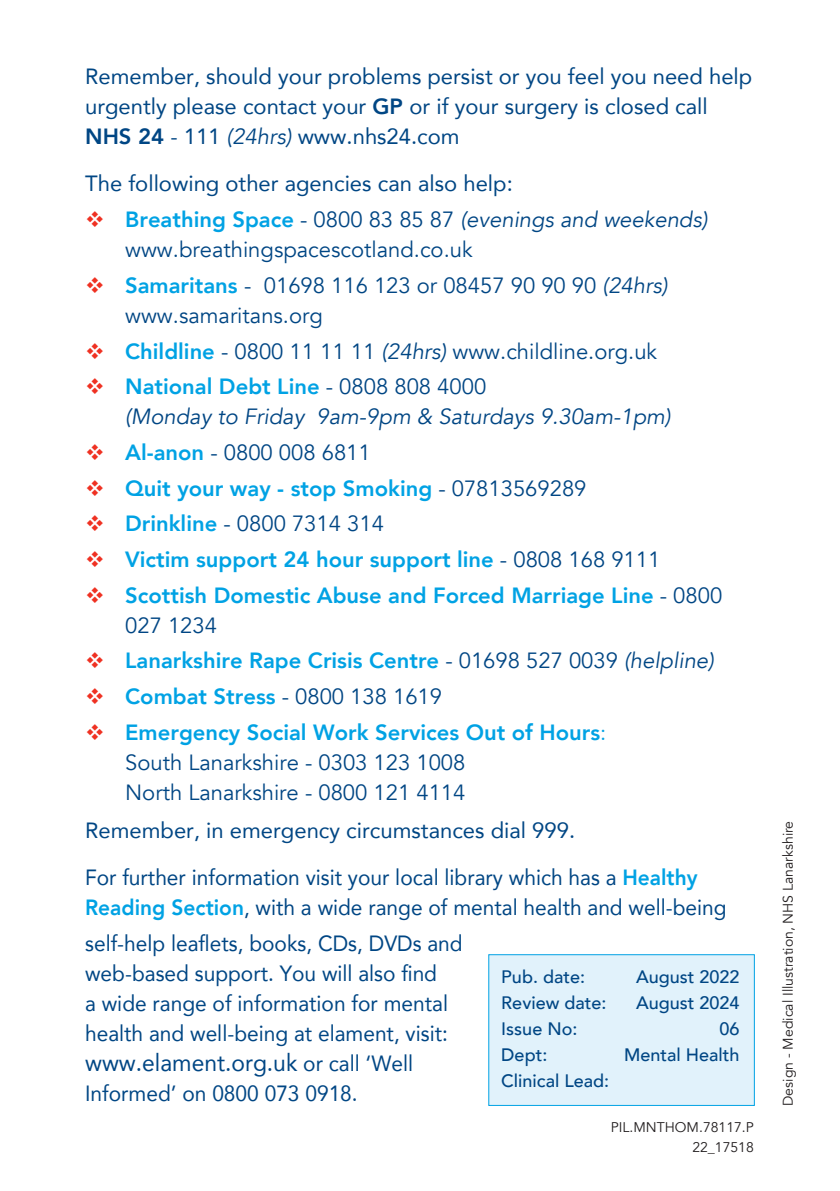
<style>
.page{position:relative;width:840px;height:1191px;background:#fff}
.page>*{position:absolute;margin:0;border:0;box-sizing:border-box;transform-origin:0 0}
.XS_body__avenir{font:24px "Avenir";color:#004684;scale:.95 1}
.XS_bulleted__avenir{font:22px/30px "Avenir";color:#004684}
.XS_bulleted__avenir-2{font:800 22px/30px "Avenir";color:#00a2e4}
.XS_body__avenir-2{font:22px/30px "Avenir";color:#004684;scale:.95 1}
.XS_body__avenir-3{font:22px/30px "Avenir";color:#004684}
.XS_bulleted__avenir-3{font:italic 22px "Avenir";color:#004684}
.XS_body__avenir-4{font:500 18px "Avenir";color:#004684}
.t1{font:14px/20px "Avenir";color:#231f20;text-align:right}
.s1{font-weight:800}
.s2{font-style:italic}
.s3{color:#ef3122}
.s4{font-weight:800;color:#00a2e4}
.s5{font-weight:400;color:#004684}
.s6{font-weight:400;font-style:italic;color:#004684}
.s7{font-weight:400}
.s8{font-size:22px}
</style>
<div class="page">
<div style="left:488px;top:954px;width:266px;height:152px;background:#e1f2fb;border:1px solid #00a2e4"></div>
<p class="XS_body__avenir-3" style="left:85px;top:61px;width:668px">Remember, should your problems persist or you feel you need help urgently please contact your <span class="s1">GP</span> or if your surgery is closed call<br><span class="s1">NHS 24</span> - 111 <span class="s2">(24hrs)</span> www.nhs24.com</p>
<p class="XS_body__avenir-3" style="left:85px;top:168px;width:429px">The following other agencies can also help:</p>
<h2 class="XS_bulleted__avenir" style="left:125px;top:205px;width:583px;text-indent:-40px"><span class="s3">❖</span> <span class="s4">Breathing Space</span> - 0800 83 85 87 <span class="s2">(evenings and weekends) </span>www.breathingspacescotland.co.uk</h2>
<h2 class="XS_bulleted__avenir" style="left:125px;top:271px;width:543px;text-indent:-40px"><span class="s3">❖</span> <span class="s4">Samaritans</span> - 01698 116 123 or 08457 90 90 90 <span class="s2">(24hrs) </span>www.samaritans.org</h2>
<h2 class="XS_bulleted__avenir" style="left:85px;top:336px;width:573px"><span class="s3">❖</span> <span class="s4">Childline</span> - 0800 11 11 11 <span class="s2">(24hrs)</span> www.childline.org.uk</h2>
<h2 class="XS_bulleted__avenir-2" style="left:85px;top:371px;width:402px"><span class="s3">❖</span> National Debt Line <span class="s5">- 0808 808 4000</span></h2>
<h2 class="XS_bulleted__avenir-3" style="left:125px;top:403px;width:546px">(Monday to Friday 9am-9pm &amp; Saturdays 9.30am-1pm)</h2>
<h2 class="XS_bulleted__avenir" style="left:85px;top:438px;width:287px"><span class="s3">❖</span> <span class="s4">Al-anon</span> - 0800 008 6811</h2>
<h2 class="XS_bulleted__avenir-2" style="left:85px;top:473px;width:502px"><span class="s3">❖</span> Quit your way - stop Smoking <span class="s5">- 07813569289</span></h2>
<h2 class="XS_bulleted__avenir" style="left:85px;top:509px;width:300px"><span class="s3">❖</span> <span class="s4">Drinkline</span> - 0800 7314 314</h2>
<h2 class="XS_bulleted__avenir-2" style="left:85px;top:544px;width:576px"><span class="s3">❖</span> Victim support 24 hour support line <span class="s5">- 0808 168 9111</span></h2>
<h2 class="XS_bulleted__avenir-2" style="left:125px;top:580px;width:598px;text-indent:-40px"><span class="s3">❖</span> Scottish Domestic Abuse and Forced Marriage Line <span class="s5">- 0800<br>027 1234</span></h2>
<h2 class="XS_bulleted__avenir-2" style="left:85px;top:645px;width:630px"><span class="s3">❖</span> Lanarkshire Rape Crisis Centre <span class="s5">- 01698 527 0039</span> <span class="s6">(helpline)</span></h2>
<h2 class="XS_bulleted__avenir-2" style="left:85px;top:681px;width:358px"><span class="s3">❖</span> Combat Stress <span class="s5">- 0800 138 1619</span></h2>
<h2 class="XS_bulleted__avenir-2" style="left:85px;top:717px;width:522px"><span class="s3">❖</span> Emergency Social Work Services Out of Hours<span class="s7">:</span></h2>
<h2 class="XS_bulleted__avenir" style="left:125px;top:747px;width:341px">South Lanarkshire - 0303 123 1008</h2>
<h2 class="XS_bulleted__avenir" style="left:125px;top:777px;width:341px">North Lanarkshire - 0800 121 4114</h2>
<p class="XS_body__avenir-3" style="left:85px;top:815px;width:491px">Remember, in emergency circumstances dial 999.</p>
<p class="XS_body__avenir-2" style="left:85px;top:862px;width:676px">For further information visit your local library which has a <span class="s4">Healthy<br>Reading Section</span>, with a wide range of mental health and well-being</p>
<p class="XS_body__avenir-2" style="left:85px;top:927px;width:398px">self-help leaflets, books, CDs, DVDs and web-based support. You will also find<br>a wide range of information for mental health and well-being at elament, visit:</p>
<p class="XS_body__avenir" style="left:85px;top:1043px;width:347px">www.elament.org.uk <span class="s8">or call ‘Well</span></p>
<p class="XS_body__avenir-2" style="left:85px;top:1077px;width:288px">Informed’ on 0800 073 0918.</p>
<p class="XS_body__avenir-4" style="left:501px;top:960px;width:85px">Pub. date:</p>
<p class="XS_body__avenir-4" style="left:635px;top:960px;width:105px">August 2022</p>
<p class="XS_body__avenir-4" style="left:501px;top:986px;width:107px">Review date:</p>
<p class="XS_body__avenir-4" style="left:635px;top:986px;width:105px">August 2024</p>
<p class="XS_body__avenir-4" style="left:501px;top:1012px;width:78px">Issue No:</p>
<p class="XS_body__avenir-4" style="left:719px;top:1012px;width:22px">06</p>
<p class="XS_body__avenir-4" style="left:501px;top:1038px;width:48px">Dept:</p>
<p class="XS_body__avenir-4" style="left:623px;top:1038px;width:117px">Mental Health</p>
<p class="XS_body__avenir-4" style="left:501px;top:1064px;width:109px">Clinical Lead:</p>
<p class="t1" style="left:610px;top:1117px;width:144px">PIL.MNTHOM.78117.P<br>22_17518</p>
<p class="t1" style="left:777px;top:1106px;width:286px;rotate:-90deg">Design - Medical Illustration, NHS Lanarkshire</p>
</div>
